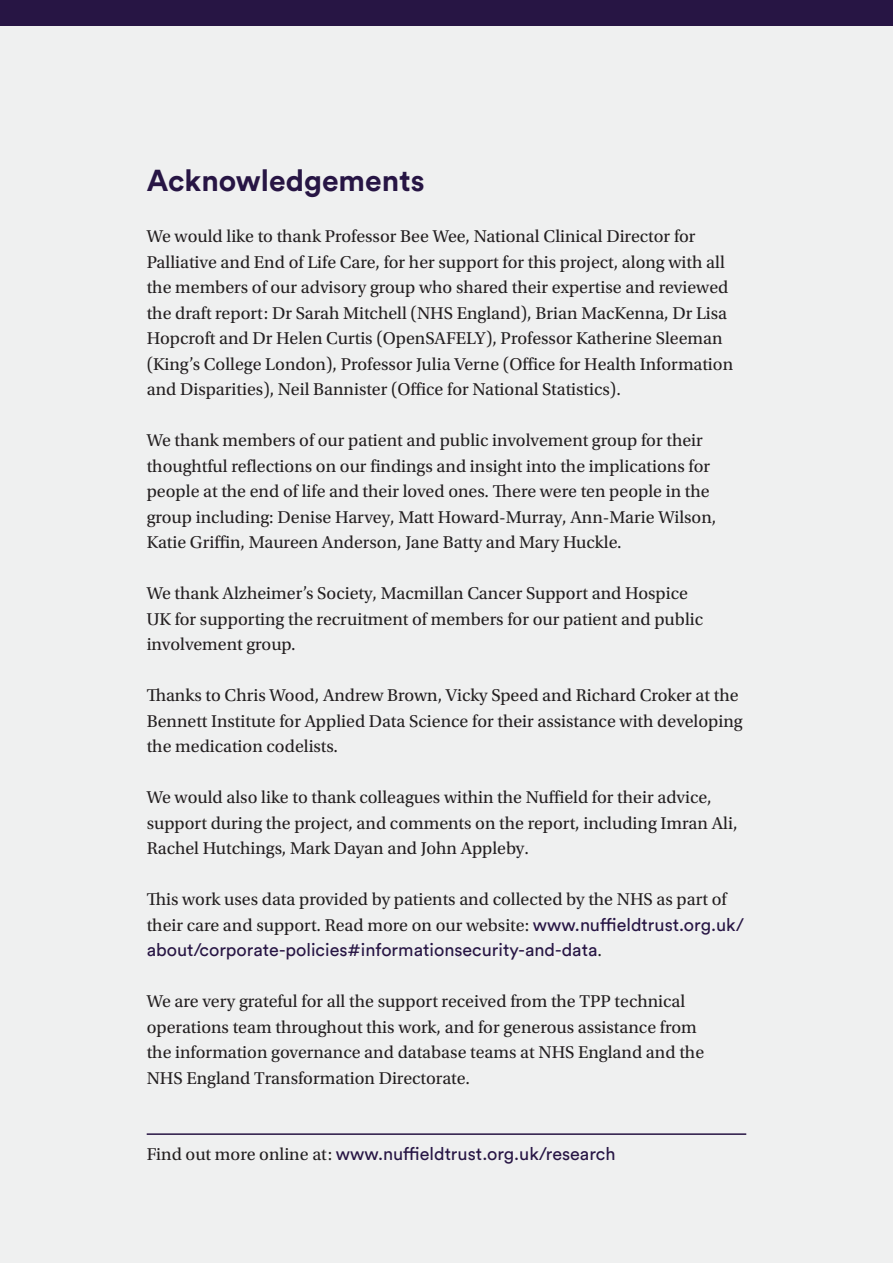
<style>
.page{position:relative;width:893px;height:1263px;background:#fff}
.page>*{position:absolute;margin:0;border:0;box-sizing:border-box;transform-origin:0 0}
.Heading_2{font:700 30px "Circular Pro";color:#271544}
.Body_text{font:18px/25.5px "Utopia Std";color:#231f20}
.Body_text-2{font:18px "Circular Pro";color:#271544}
.s1{font-family:"Circular Pro";color:#271544}
.s2{font-family:"Utopia Std";color:#231f20}
</style>
<div class="page">
<div style="left:0;top:0;width:893px;height:26px;background:#271544"></div>
<div style="left:0;top:26px;width:893px;height:1237px;background:#eff0f0"></div>
<hr style="left:147px;top:1133px;width:599px;height:2px;background:#271544">
<p class="Heading_2" style="left:147px;top:160px;width:280px">Acknowledgements</p>
<p class="Body_text" style="left:147px;top:224px;width:588px">We would like to thank Professor Bee Wee, National Clinical Director for Palliative and End of Life Care, for her support for this project, along with all the members of our advisory group who shared their expertise and reviewed the draft report: Dr Sarah Mitchell (NHS England), Brian MacKenna, Dr Lisa Hopcroft and Dr Helen Curtis (OpenSAFELY), Professor Katherine Sleeman (King’s College London), Professor Julia Verne (Office for Health Information and Disparities), Neil Bannister (Office for National Statistics).</p>
<p class="Body_text" style="left:147px;top:428px;width:571px">We thank members of our patient and public involvement group for their thoughtful reflections on our findings and insight into the implications for people at the end of life and their loved ones. There were ten people in the group including: Denise Harvey, Matt Howard-Murray, Ann-Marie Wilson, Katie Griffin, Maureen Anderson, Jane Batty and Mary Huckle.</p>
<p class="Body_text" style="left:147px;top:581px;width:558px">We thank Alzheimer’s Society, Macmillan Cancer Support and Hospice<br>UK for supporting the recruitment of members for our patient and public involvement group.</p>
<p class="Body_text" style="left:147px;top:683px;width:597px">Thanks to Chris Wood, Andrew Brown, Vicky Speed and Richard Croker at the<br>Bennett Institute for Applied Data Science for their assistance with developing the medication codelists.</p>
<p class="Body_text" style="left:147px;top:785px;width:592px">We would also like to thank colleagues within the Nuffield for their advice, support during the project, and comments on the report, including Imran Ali,<br>Rachel Hutchings, Mark Dayan and John Appleby.</p>
<p class="Body_text" style="left:147px;top:887px;width:599px">This work uses data provided by patients and collected by the NHS as part of their care and support. Read more on our website: <span class="s1">www.nuffieldtrust.org.uk/ about/corporate-policies#informationsecurity-and-data</span>.</p>
<p class="Body_text" style="left:147px;top:989px;width:559px">We are very grateful for all the support received from the TPP technical operations team throughout this work, and for generous assistance from the information governance and database teams at NHS England and the NHS England Transformation Directorate.</p>
<p class="Body_text-2" style="left:147px;top:1142px;width:470px"><span class="s2">Find out more online at:</span> www.nuffieldtrust.org.uk/research</p>
</div>
